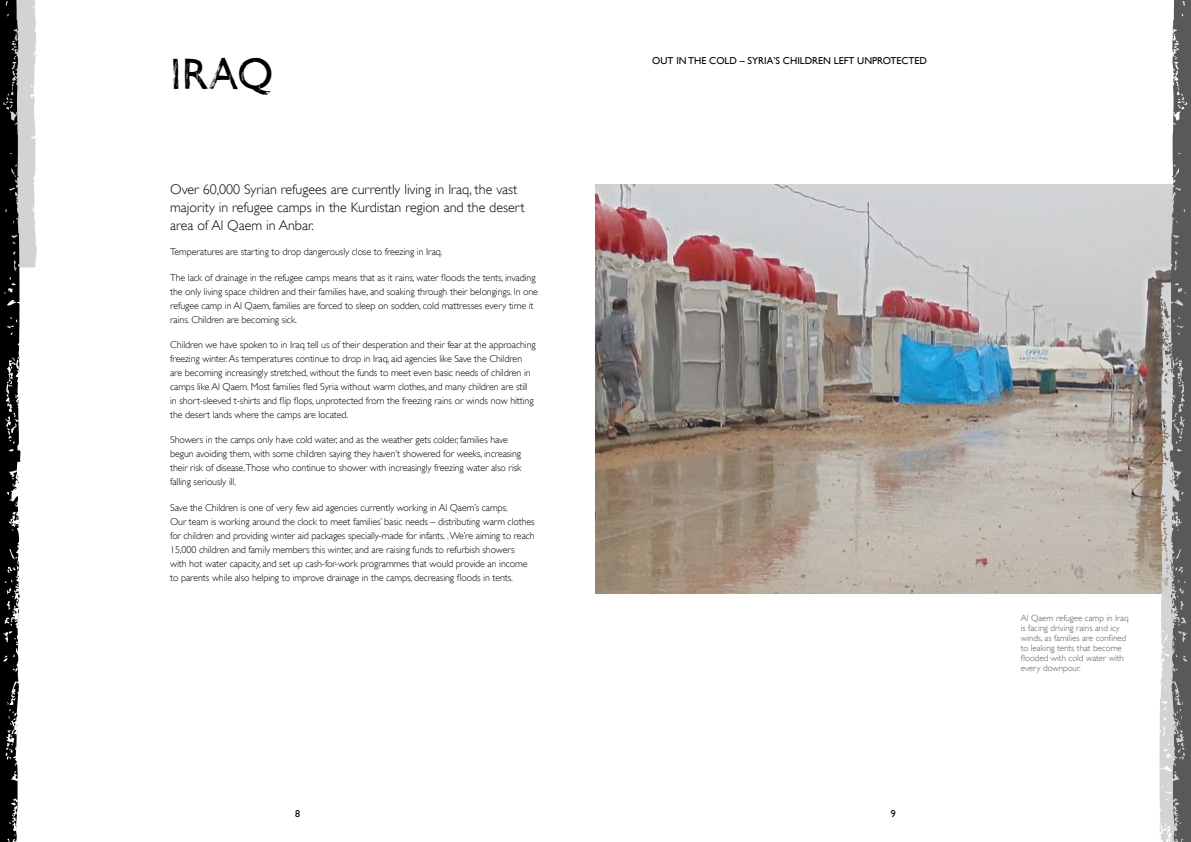
<style>
.page{position:relative;width:1191px;height:842px;background:#fff}
.page>*{position:absolute;margin:0;border:0;box-sizing:border-box;transform-origin:0 0}
.t1{font:45px "Gill Sans Woodblock";color:#000}
.t2{font:300 14px/18px "Gill Sans";color:#000}
.t3{font:300 10px/14px "Gill Sans";letter-spacing:-.01em;color:#000}
.t4{font:10px "Gill Sans";color:#000}
.t5{font:300 9px/10px "Gill Sans";color:#58595b}
</style>
<div class="page">
<svg style="left:0;top:0;width:37px;height:842px"></svg>
<img style="left:595px;top:184px;width:563px;height:409px">
<svg style="left:1158px;top:0;width:33px;height:842px;background:#969696"></svg>
<h1 class="t1" style="left:170px;top:47px;width:105px">IRAQ</h1>
<p class="t4" style="left:652px;top:54px;width:138px">OUT IN THE COLD – SYRIA’S CHILD</p>
<p class="t4" style="left:812px;top:54px;width:78px">REN LEFT UN PROTECTED</p>
<h2 class="t2" style="left:170px;top:180px;width:356px">Over 60,000 Syrian refugees are currently living in Iraq, the vast majority in refugee camps in the Kurdistan region and the desert area of Al Qaem in Anbar.</h2>
<p class="t3" style="left:170px;top:245px;width:274px">Temperatures are starting to drop dangerously close to freezing in I raq.</p>
<p class="t3" style="left:170px;top:270px;width:369px">The lack of drainage in the refugee camps means that as it rains, water floods the tents, invading the only living space children and their families have, and soaking through their belongings. I n one refugee camp in Al Qaem, families are forced to sleep on sodden, cold mattresses every time it rains. Children are becoming sick.</p>
<p class="t3" style="left:170px;top:338px;width:367px">Children we have spoken to in Iraq tell us of their desperation and their fear at the approaching freezing winter. As temperatures continue to drop in I raq, aid agencies like Save the Children are becoming increasingly stretched, without the funds to meet even basic needs of children in camps like Al Qaem. Most families fled Syria without warm clothes, and many children are still in short-sleeved t-shirts and flip flops, unprotected from the freezing rains or winds now hitting the desert lands where the camps are located.</p>
<p class="t3" style="left:170px;top:433px;width:353px">Showers in the camps only have cold water, and as the weather gets colder, families have begun avoiding them, with some children saying they haven’t showered for weeks, increasing their risk of disease.Those who continue to shower with increasingly freezing water also risk falling seriously ill.</p>
<p class="t3" style="left:170px;top:500px;width:366px">Save the Children is one of very few aid agencies currently working in Al Qaem’s camps.<br>Our team is working around the clock to meet families’ basic needs – distributing warm clothes for children and providing winter aid packages specially-made for infants. . We’re aiming to reach 15,000 children and family members this winter, and are raising funds to refurbish showers<br>with hot water capacity, and set up cash-for-work programmes that would provide an income to parents while also helping to improve drainage in the camps, decreasing floods in tents.</p>
<p class="t4" style="left:295px;top:808px;width:6px">8</p>
<p class="t4" style="left:890px;top:808px;width:6px">9</p>
<p class="t5" style="left:1020px;top:613px;width:109px">Al Qaem refugee camp in I raq is facing driving rains and icy winds, as families are confined to leaking tents that become flooded with cold water with every downpour.</p>
</div>
